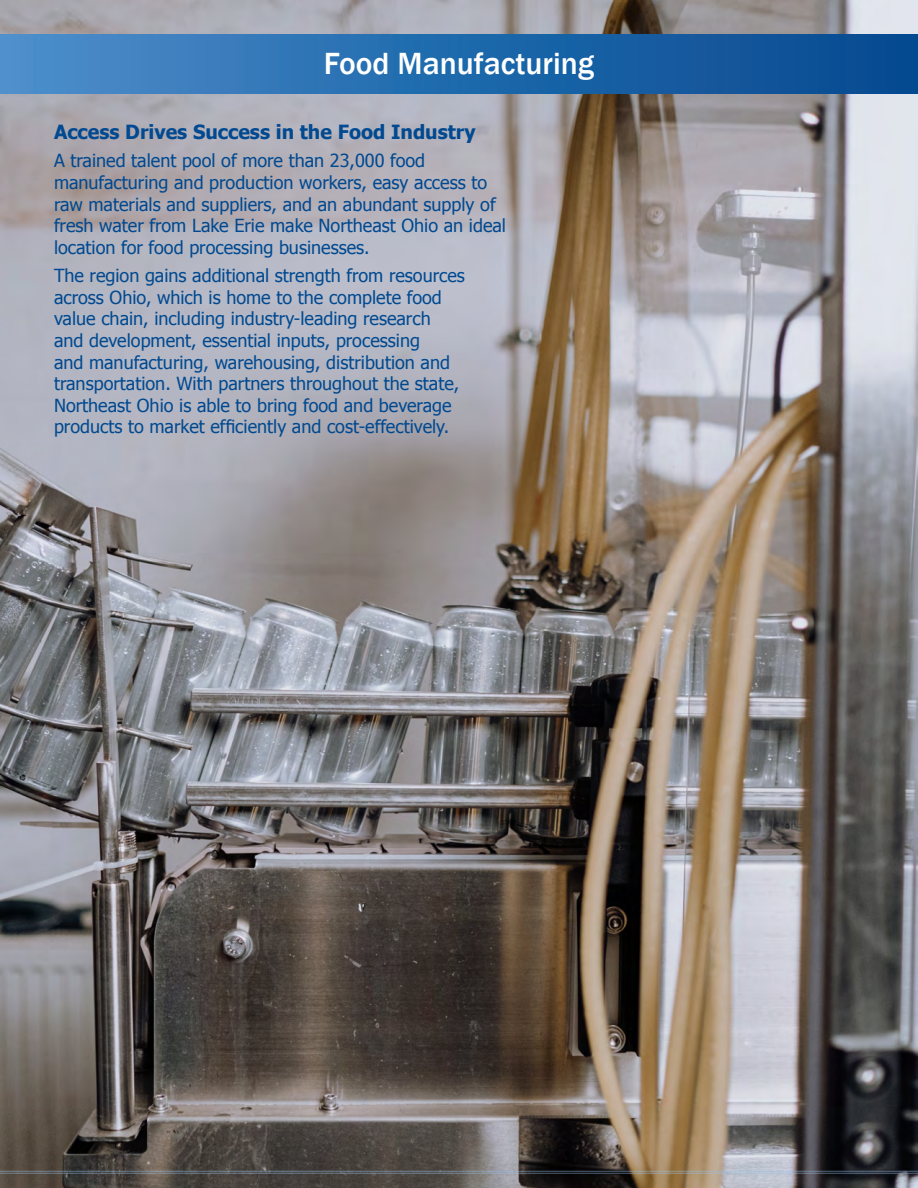
<style>
.page{position:relative;width:918px;height:1188px;background:#fff}
.page>*{position:absolute;margin:0;border:0;box-sizing:border-box;transform-origin:0 0}
.t1{font:500 31.5px "Franklin Gothic";color:#fff}
.t2{font:700 19.5px "Tahoma";color:#014990}
.t3{font:18px/21.6px "Tahoma";color:#014990}
</style>
<div class="page">
<img style="left:1px;top:0;width:917px;height:1188px">
<hr style="left:0;top:1171px;width:918px;height:1px;background:#97bfe6">
<hr style="left:0;top:1173px;width:918px;height:1px;background:#97bfe6">
<div style="left:0;top:35px;width:918px;height:58px;background:linear-gradient(to right,#4a8ecb,#00478f)"></div>
<p class="t1" style="left:324px;top:44px;width:272px">Food Manufacturing</p>
<p class="t2" style="left:54px;top:118px;width:423px">Access Drives Success in the Food Industry</p>
<p class="t3" style="left:54px;top:149px;width:454px">A trained talent pool of more than 23,000 food manufacturing and production workers, easy access to raw materials and suppliers, and an abundant supply of fresh water from Lake Erie make Northeast Ohio an ideal location for food processing businesses.</p>
<p class="t3" style="left:54px;top:264px;width:412px">The region gains additional strength from resources across Ohio, which is home to the complete food value chain, including industry-leading research<br>and development, essential inputs, processing<br>and manufacturing, warehousing, distribution and transportation. With partners throughout the state, Northeast Ohio is able to bring food and beverage products to market efficiently and cost-effectively.</p>
</div>
